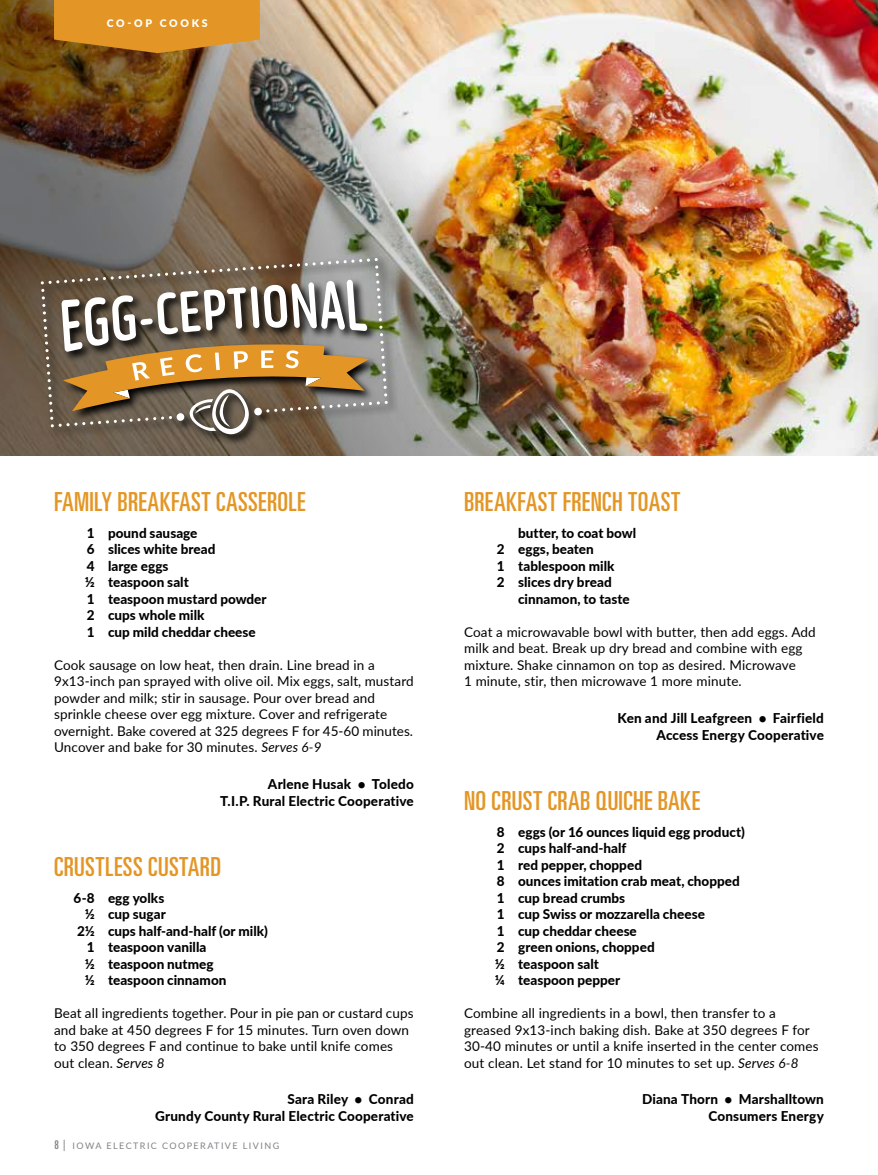
<style>
.page{position:relative;width:878px;height:1175px;background:#fff}
.page>*{position:absolute;margin:0;border:0;box-sizing:border-box;transform-origin:0 0}
.t1{font:ultra-condensed 26.25px "Univers";letter-spacing:.015em;color:#e39625}
.t2{font:13.5px/16.5px "Lato";letter-spacing:.01em;color:#000}
.t3{font:800 13.5px/16.5px "Lato";letter-spacing:.005em;color:#000;text-align:right}
.t4{font:900 10.5px "Lato";letter-spacing:.26em;color:#fff}
.t5{font:9px "Lato";letter-spacing:.16em;color:#808285}
.s1{font-style:italic}
.s2{font-family:"Univers";font-stretch:ultra-condensed;font-size:12px}
.s3{font-size:12px}
</style>
<div class="page">
<img style="left:0;top:0;width:878px;height:456px">
<svg style="left:54px;top:0;width:206px;height:53px;background:#d79028"></svg>
<svg style="left:39px;top:256px;width:360px;height:190px;background:#7d7468"></svg>
<svg style="left:41px;top:258px;width:347px;height:177px;background:#8d7b62"></svg>
<div style="left:176px;top:413px;width:8px;height:8px;background:#fff;border-radius:50%"></div>
<div style="left:254px;top:407px;width:8px;height:8px;background:#fff;border-radius:50%"></div>
<p class="t4" style="left:107px;top:15px;width:102px">CO-OP COOKS</p>
<h1 class="t1" style="left:54px;top:487px;width:253px">FAMILY BREAKFAST CASSEROLE</h1>
<p class="t3" style="left:85px;top:524px;width:183px;text-align:left">1 pound sausage<br>6 slices white bread<br>4 large eggs<br>½ teaspoon salt<br>1 teaspoon mustard powder<br>2 cups whole milk<br>1 cup mild cheddar cheese</p>
<p class="t2" style="left:54px;top:656px;width:361px">Cook sausage on low heat, then drain. Line bread in a 9x13-inch pan sprayed with olive oil. Mix eggs, salt, mustard powder and milk; stir in sausage. Pour over bread and sprinkle cheese over egg mixture. Cover and refrigerate overnight. Bake covered at 325 degrees F for 45-60 minutes.<br>Uncover and bake for 30 minutes. <span class="s1">Serves 6-9</span></p>
<p class="t3" style="left:220px;top:775px;width:195px">Arlene Husak • Toledo<br>T.I.P. Rural Electric Cooperative</p>
<h1 class="t1" style="left:54px;top:851px;width:168px">CRUSTLESS CUSTARD</h1>
<p class="t3" style="left:74px;top:888px;width:92px">6-8 egg yolks</p>
<p class="t3" style="left:85px;top:905px;width:83px">½ cup sugar</p>
<p class="t3" style="left:77px;top:921px;width:192px">2½ cups half-and-half (or milk)</p>
<p class="t3" style="left:87px;top:938px;width:121px">1 teaspoon vanilla</p>
<p class="t3" style="left:85px;top:954px;width:130px">½ teaspoon nutmeg</p>
<p class="t3" style="left:85px;top:971px;width:143px">½ teaspoon cinnamon</p>
<p class="t2" style="left:54px;top:1004px;width:361px">Beat all ingredients together. Pour in pie pan or custard cups and bake at 450 degrees F for 15 minutes. Turn oven down to 350 degrees F and continue to bake until knife comes out clean. <span class="s1">Serves 8</span></p>
<p class="t3" style="left:155px;top:1090px;width:260px">Sara Riley • Conrad<br>Grundy County Rural Electric Cooperative</p>
<p class="t5" style="left:55px;top:1139px;width:226px"><span class="s2">8</span> <span class="s3">|</span> IOWA ELECTRIC COOPERATIVE LIVING</p>
<h1 class="t1" style="left:464px;top:487px;width:218px">BREAKFAST FRENCH TOAST</h1>
<p class="t3" style="left:497px;top:524px;width:141px;text-align:left;text-indent:21px">butter, to coat bowl<br>2 eggs, beaten<br>1 tablespoon milk<br>2 slices dry bread</p>
<p class="t3" style="left:518px;top:590px;width:113px">cinnamon, to taste</p>
<p class="t2" style="left:464px;top:623px;width:353px">Coat a microwavable bowl with butter, then add eggs. Add milk and beat. Break up dry bread and combine with egg mixture. Shake cinnamon on top as desired. Microwave<br>1 minute, stir, then microwave 1 more minute.</p>
<p class="t3" style="left:617px;top:709px;width:208px">Ken and Jill Leafgreen • Fairfield<br>Access Energy Cooperative</p>
<h1 class="t1" style="left:464px;top:785px;width:237px">NO CRUST CRAB QUICHE BAKE</h1>
<p class="t3" style="left:494px;top:822px;width:252px;text-align:left">8 eggs (or 16 ounces liquid egg product)<br>2 cups half-and-half<br>1 red pepper, chopped<br>8 ounces imitation crab meat, chopped<br>1 cup bread crumbs<br>1 cup Swiss or mozzarella cheese<br>1 cup cheddar cheese<br>2 green onions, chopped<br>½ teaspoon salt<br>¼ teaspoon pepper</p>
<p class="t2" style="left:464px;top:1004px;width:356px">Combine all ingredients in a bowl, then transfer to a greased 9x13-inch baking dish. Bake at 350 degrees F for 30-40 minutes or until a knife inserted in the center comes out clean. Let stand for 10 minutes to set up. <span class="s1">Serves 6-8</span></p>
<p class="t3" style="left:642px;top:1090px;width:183px">Diana Thorn • Marshalltown<br>Consumers Energy</p>
</div>
